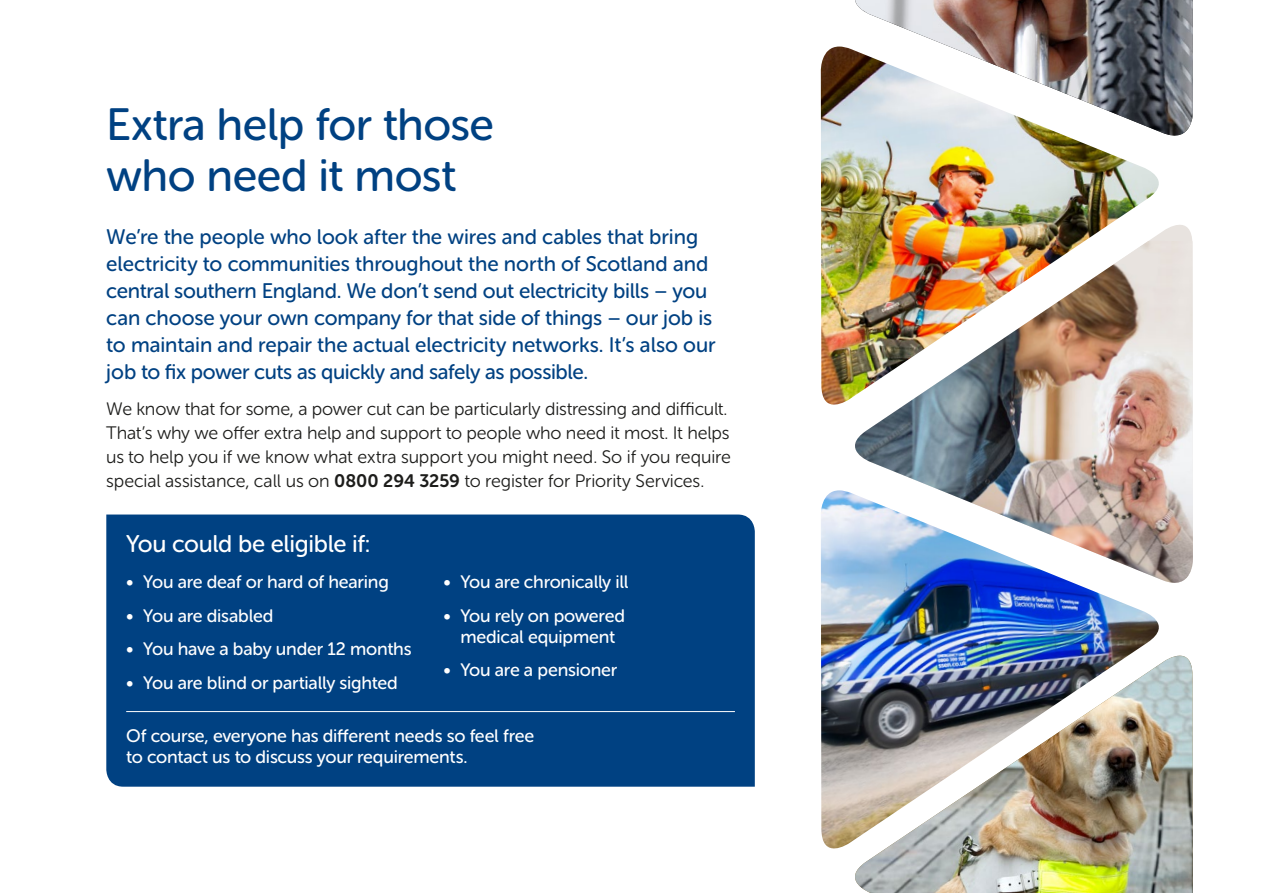
<style>
.page{position:relative;width:1263px;height:893px;background:#fff}
.page>*{position:absolute;margin:0;border:0;box-sizing:border-box;transform-origin:0 0}
.t1{font:45px/51px "Museo Sans Rounded 500";letter-spacing:-.015em;color:#004182}
.t2{font:24px "Museo Sans Rounded 500";letter-spacing:-.015em;color:#fff}
.t3{font:21px/27px "Museo Sans Rounded 500";letter-spacing:-.01em;color:#004182}
.t4{font:18px/24px "Museo Sans Rounded 300";letter-spacing:-.01em;color:#1d1d1b}
.t5{font:18px/21px "Museo Sans Rounded 500";letter-spacing:-.01em;color:#fff;text-align:center}
.s1{font-family:"Museo Sans Rounded 700"}
</style>
<div class="page">
<img style="left:821px;top:490px;width:338px;height:359px">
<img style="left:839px;top:241px;width:354px;height:351px">
<img style="left:821px;top:47px;width:354px;height:371px">
<div style="left:106px;top:514px;width:649px;height:273px;background:#004182"></div>
<hr style="left:126px;top:711px;width:609px;height:1px;background:#fff">
<img style="left:839px;top:642px;width:344px;height:207px">
<img style="left:855px;top:656px;width:338px;height:237px">
<svg style="left:839px;top:46px;width:16px;height:99px;background:#897f78"></svg>
<img style="left:855px;top:0;width:338px;height:145px">
<h1 class="t1" style="left:106px;top:99px;width:389px">Extra help for those who need it most</h1>
<p class="t3" style="left:106px;top:223px;width:611px">We’re the people who look after the wires and cables that bring electricity to communities throughout the north of Scotland and central southern England. We don’t send out electricity bills – you can choose your own company for that side of things – our job is to maintain and repair the actual electricity networks. It’s also our job to fix power cuts as quickly and safely as possible.</p>
<p class="t4" style="left:106px;top:397px;width:626px">We know that for some, a power cut can be particularly distressing and difficult.<br>That’s why we offer extra help and support to people who need it most. It helps us to help you if we know what extra support you might need. So if you require special assistance, call us on <span class="s1">0800 294 3259</span> to register for Priority Services.</p>
<p class="t2" style="left:126px;top:531px;width:246px">You could be eligible if:</p>
<p class="t5" style="left:126px;top:571px;width:264px">• You are deaf or hard of hearing</p>
<p class="t5" style="left:126px;top:605px;width:149px">• You are disabled</p>
<p class="t5" style="left:126px;top:639px;width:287px">• You have a baby under 12 months</p>
<p class="t5" style="left:126px;top:673px;width:273px">• You are blind or partially sighted</p>
<p class="t5" style="left:443px;top:571px;width:187px">• You are chronically ill</p>
<p class="t5" style="left:443px;top:605px;width:183px">• You rely on powered medical equipment</p>
<p class="t5" style="left:443px;top:660px;width:175px">• You are a pensioner</p>
<p class="t5" style="left:126px;top:725px;width:409px;text-align:left">Of course, everyone has different needs so feel free to contact us to discuss your requirements.</p>
</div>
